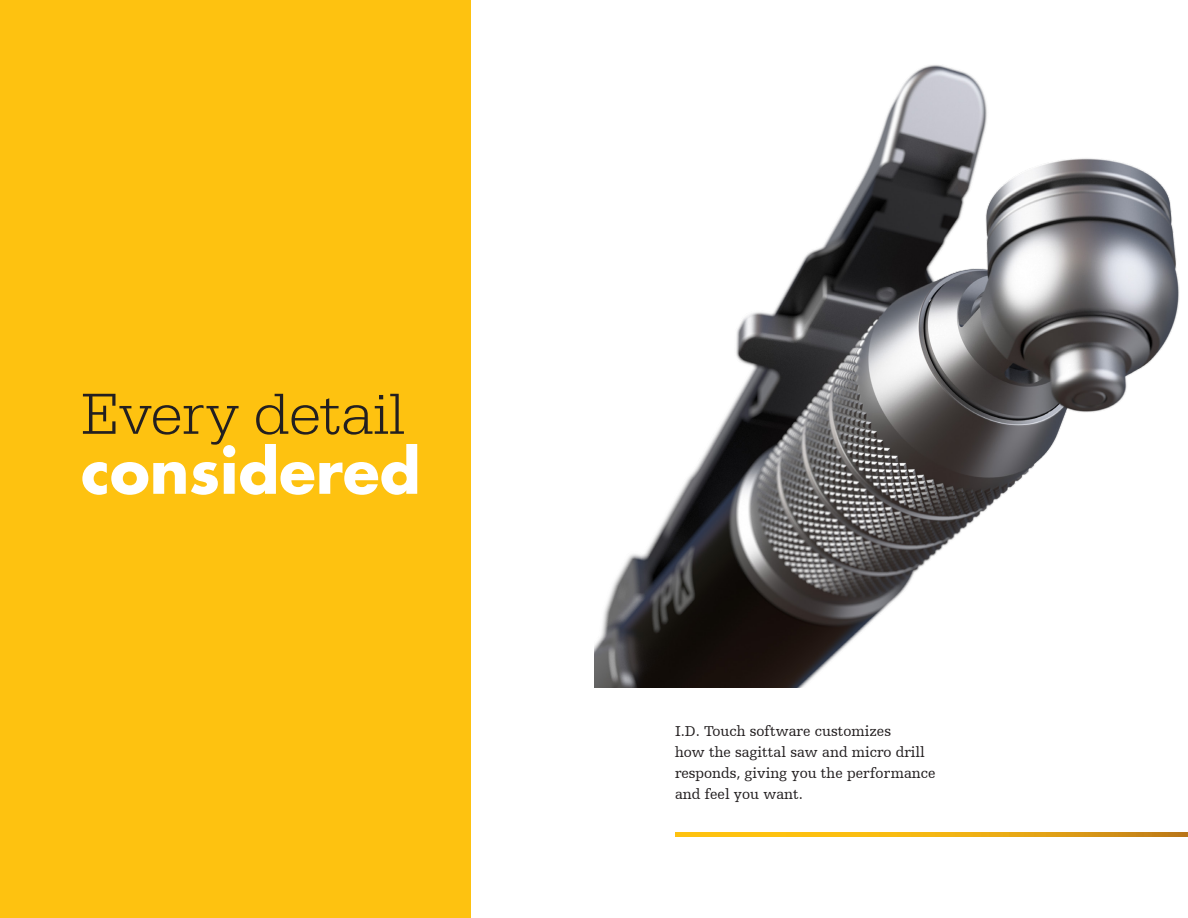
<style>
.page{position:relative;width:1188px;height:918px;background:#fff}
.page>*{position:absolute;margin:0;border:0;box-sizing:border-box;transform-origin:0 0}
.t1{font:300 60px "URW Egyptienne TOT";color:#231f20}
.t2{font:700 60px "Futura For Stryker";color:#fff}
.t3{font:15px/21px "Humanist Slabserif 712 BT";color:#231f20}
</style>
<div class="page">
<div style="left:0;top:0;width:471px;height:918px;background:#fec210"></div>
<img style="left:594px;top:65px;width:585px;height:623px">
<svg style="left:675px;top:833px;width:513px;height:4px;background:#ebad13"></svg>
<p class="t1" style="left:81px;top:379px;width:325px">Every detail</p>
<p class="t2" style="left:81px;top:431px;width:341px">considered</p>
<p class="t3" style="left:675px;top:720px;width:262px">I.D. Touch software customizes<br>how the sagittal saw and micro drill responds, giving you the performance and feel you want.</p>
</div>
